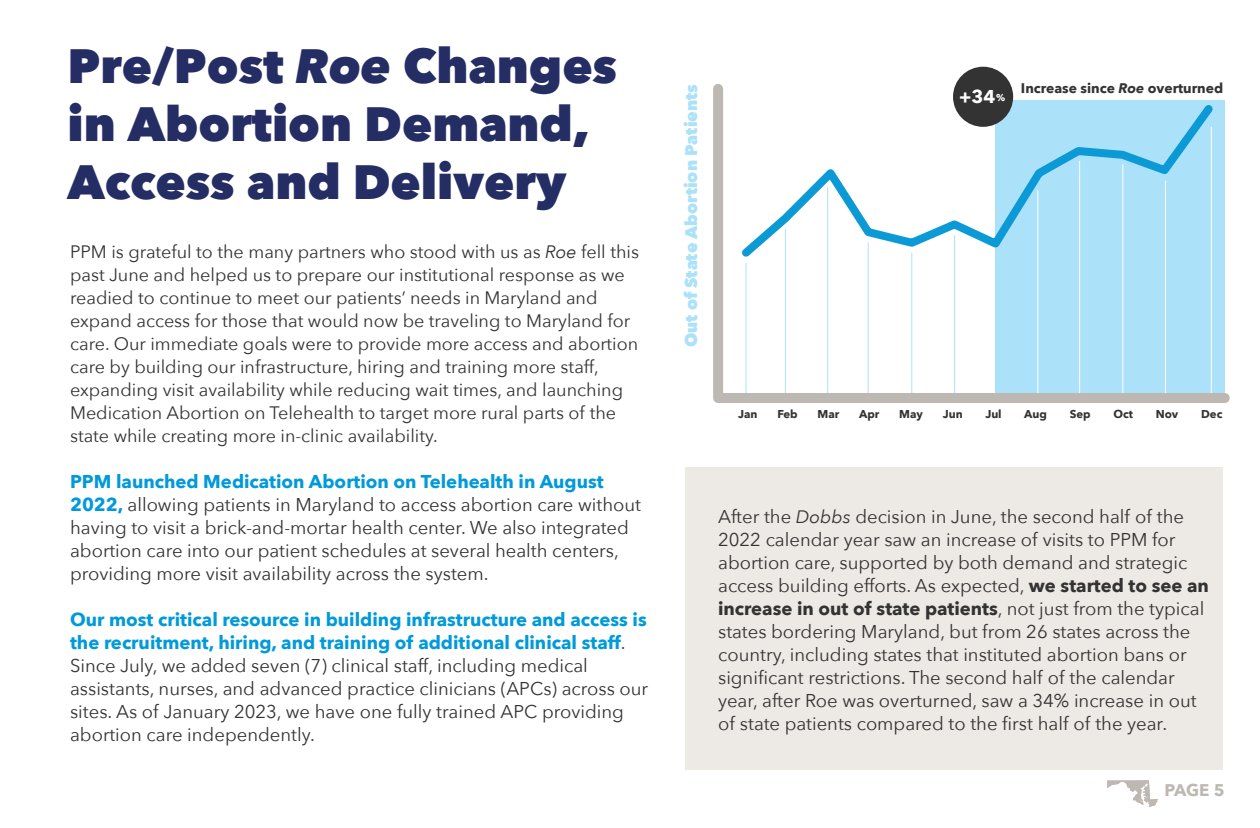
<style>
.page{position:relative;width:1260px;height:828px;background:#fff}
.page>*{position:absolute;margin:0;border:0;box-sizing:border-box;transform-origin:0 0}
.t1{font:800 48px/57.6px "Avenir Next";color:#252d65}
.t2{font:18.4px/23px "Avenir Next";color:#333}
.t3{font:700 18.4px "Avenir Next";color:#fff}
.t4{font:18px/23px "Avenir Next";color:#333}
.t5{font:800 16.8px "Avenir Next";color:#ace1fa}
.t6{font:700 16.8px "Avenir Next";color:#beb8b3}
.t7{font:700 13.8px "Avenir Next";color:#333}
.t8{font:700 11.4px "Avenir Next";color:#333}
.s1{font-style:italic}
.s2{font-weight:700;color:#009ada}
.s3{font-size:10px}
.s4{font-style:italic;font-size:18px}
.s5{font-weight:700}
</style>
<div class="page">
<div style="left:685px;top:467px;width:538px;height:303px;background:#ede9e4"></div>
<svg style="left:1107px;top:780px;width:51px;height:27px"></svg>
<svg style="left:713px;top:79px;width:517px;height:324px"></svg>
<div style="left:953px;top:67px;width:60px;height:60px;background:#333;border-radius:50%"></div>
<h1 class="t1" style="left:68px;top:37px;width:551px">Pre/Post <span class="s1">Roe</span> Changes in Abortion Demand,<br>Access and Delivery</h1>
<p class="t4" style="left:70px;top:240px;width:570px">PPM is grateful to the many partners who stood with us as <span class="s1">Roe</span> fell this past June and helped us to prepare our institutional response as we readied to continue to meet our patients’ needs in Maryland and expand access for those that would now be traveling to Maryland for care. Our immediate goals were to provide more access and abortion care by building our infrastructure, hiring and training more staff, expanding visit availability while reducing wait times, and launching Medication Abortion on Telehealth to target more rural parts of the state while creating more in-clinic availability.</p>
<p class="t2" style="left:70px;top:470px;width:573px"><span class="s2">PPM launched Medication Abortion on Telehealth in August 2022,</span> allowing patients in Maryland to access abortion care without having to visit a brick-and-mortar health center. We also integrated abortion care into our patient schedules at several health centers, providing more visit availability across the system.</p>
<p class="t2" style="left:70px;top:608px;width:580px"><span class="s2">Our most critical resource in building infrastructure and access is the recruitment, hiring, and training of additional clinical staff</span>.<br>Since July, we added seven (7) clinical staff, including medical assistants, nurses, and advanced practice clinicians (APCs) across our sites. As of January 2023, we have one fully trained APC providing abortion care independently.</p>
<p class="t5" style="left:681px;top:347px;width:264px;rotate:-90deg">Out of State Abortion Patients</p>
<p class="t3" style="left:959px;top:81px;width:48px">+34<span class="s3">%</span></p>
<p class="t7" style="left:1021px;top:76px;width:204px">Increase since <span class="s1">Roe</span> overturned</p>
<p class="t8" style="left:738px;top:405px;width:21px">Jan</p>
<p class="t8" style="left:777px;top:405px;width:22px">Feb</p>
<p class="t8" style="left:818px;top:405px;width:23px">Mar</p>
<p class="t8" style="left:859px;top:405px;width:22px">Apr</p>
<p class="t8" style="left:899px;top:405px;width:25px">May</p>
<p class="t8" style="left:943px;top:405px;width:21px">Jun</p>
<p class="t8" style="left:985px;top:405px;width:18px">Jul</p>
<p class="t8" style="left:1024px;top:405px;width:24px">Aug</p>
<p class="t8" style="left:1070px;top:405px;width:22px">Sep</p>
<p class="t8" style="left:1113px;top:405px;width:21px">Oct</p>
<p class="t8" style="left:1156px;top:405px;width:24px">Nov</p>
<p class="t8" style="left:1201px;top:405px;width:23px">Dec</p>
<p class="t2" style="left:718px;top:504px;width:492px">After the <span class="s4">Dobbs</span> decision in June, the second half of the 2022 calendar year saw an increase of visits to PPM for abortion care, supported by both demand and strategic access building efforts. As expected, <span class="s5">we started to see an increase in out of state patients</span>, not just from the typical states bordering Maryland, but from 26 states across the country, including states that instituted abortion bans or significant restrictions. The second half of the calendar year, after Roe was overturned, saw a 34% increase in out of state patients compared to the first half of the year.</p>
<p class="t6" style="left:1164px;top:775px;width:62px">PAGE 5</p>
</div>
